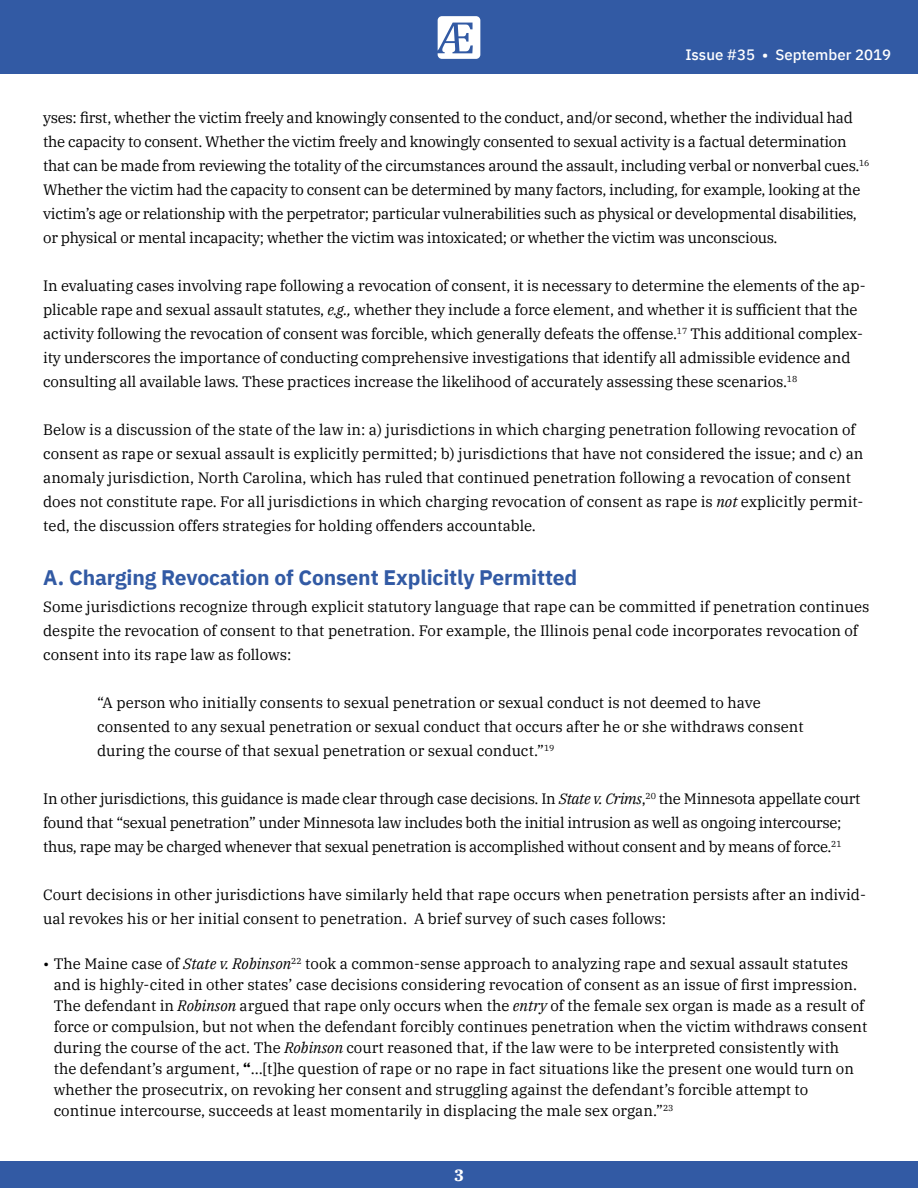
<style>
.page{position:relative;width:918px;height:1188px;background:#fff}
.page>*{position:absolute;margin:0;border:0;box-sizing:border-box;transform-origin:0 0}
.t1{font:700 21px "IBM Plex Sans";letter-spacing:-.005em;color:#325aa4}
.t2{font:700 16.5px "IBM Plex Serif";color:#fff}
.t3{font:15px/24px "IBM Plex Serif";letter-spacing:-.005em;color:#000}
.t4{font:500 15px "IBM Plex Sans";color:#fff}
.s1{font-style:italic}
.s2{font-weight:700}
</style>
<div class="page">
<div style="left:0;top:0;width:918px;height:74px;background:#325aa4"></div>
<div style="left:0;top:1161px;width:918px;height:27px;background:#325aa4"></div>
<svg style="left:438px;top:16px;width:42px;height:43px"></svg>
<p class="t4" style="left:685px;top:43px;width:207px">Issue #35 • September 2019</p>
<p class="t3" style="left:43px;top:105px;width:828px">yses: first, whether the victim freely and knowingly consented to the conduct, and/or second, whether the individual had the capacity to consent. Whether the victim freely and knowingly consented to sexual activity is a factual determination that can be made from reviewing the totality of the circumstances around the assault, including verbal or nonverbal cues.<sup>16<br></sup>Whether the victim had the capacity to consent can be determined by many factors, including, for example, looking at the victim’s age or relationship with the perpetrator; particular vulnerabilities such as physical or developmental disabilities, or physical or mental incapacity; whether the victim was intoxicated; or whether the victim was unconscious.</p>
<p class="t3" style="left:43px;top:273px;width:824px">In evaluating cases involving rape following a revocation of consent, it is necessary to determine the elements of the ap&shy;plicable rape and sexual assault statutes, <span class="s1">e.g.,</span> whether they include a force element, and whether it is sufficient that the activity following the revocation of consent was forcible, which generally defeats the offense.<sup>17</sup> This additional complex&shy;ity underscores the importance of conducting comprehensive investigations that identify all admissible evidence and consulting all available laws. These practices increase the likelihood of accurately assessing these scenarios.<sup>18</sup></p>
<p class="t3" style="left:43px;top:417px;width:822px">Below is a discussion of the state of the law in: a) jurisdictions in which charging penetration following revocation of consent as rape or sexual assault is explicitly permitted; b) jurisdictions that have not considered the issue; and c) an anomaly jurisdiction, North Carolina, which has ruled that continued penetration following a revocation of consent does not constitute rape. For all jurisdictions in which charging revocation of consent as rape is <span class="s1">not</span> explicitly permit&shy;ted, the discussion offers strategies for holding offenders accountable.</p>
<h1 class="t1" style="left:43px;top:561px;width:536px">A. Charging Revocation of Consent Explicitly Permitted</h1>
<p class="t3" style="left:43px;top:594px;width:828px">Some jurisdictions recognize through explicit statutory language that rape can be committed if penetration continues despite the revocation of consent to that penetration. For example, the Illinois penal code incorporates revocation of consent into its rape law as follows:</p>
<p class="t3" style="left:97px;top:690px;width:708px">“A person who initially consents to sexual penetration or sexual conduct is not deemed to have consented to any sexual penetration or sexual conduct that occurs after he or she withdraws consent during the course of that sexual penetration or sexual conduct.”<sup>19</sup></p>
<p class="t3" style="left:43px;top:786px;width:819px">In other jurisdictions, this guidance is made clear through case decisions. In <span class="s1">State v. Crims</span>,<sup>20</sup> the Minnesota appellate court found that “sexual penetration” under Minnesota law includes both the initial intrusion as well as ongoing intercourse; thus, rape may be charged whenever that sexual penetration is accomplished without consent and by means of force.<sup>21</sup></p>
<p class="t3" style="left:43px;top:882px;width:824px">Court decisions in other jurisdictions have similarly held that rape occurs when penetration persists after an individ&shy;ual revokes his or her initial consent to penetration. A brief survey of such cases follows:</p>
<p class="t3" style="left:54px;top:952px;width:815px;line-height:21px;text-indent:-11px">• The Maine case of <span class="s1">State v. Robinson</span><sup>22</sup> took a common-sense approach to analyzing rape and sexual assault statutes and is highly-cited in other states’ case decisions considering revocation of consent as an issue of first impression.<br>The defendant in <span class="s1">Robinson</span> argued that rape only occurs when the <span class="s1">entry</span> of the female sex organ is made as a result of force or compulsion, but not when the defendant forcibly continues penetration when the victim withdraws consent during the course of the act. The <span class="s1">Robinson</span> court reasoned that, if the law were to be interpreted consistently with<br>the defendant’s argument, <span class="s2">“</span>…[t]he question of rape or no rape in fact situations like the present one would turn on whether the prosecutrix, on revoking her consent and struggling against the defendant’s forcible attempt to continue intercourse, succeeds at least momentarily in displacing the male sex organ.”<sup>23</sup></p>
<p class="t2" style="left:454px;top:1162px;width:11px">3</p>
</div>
